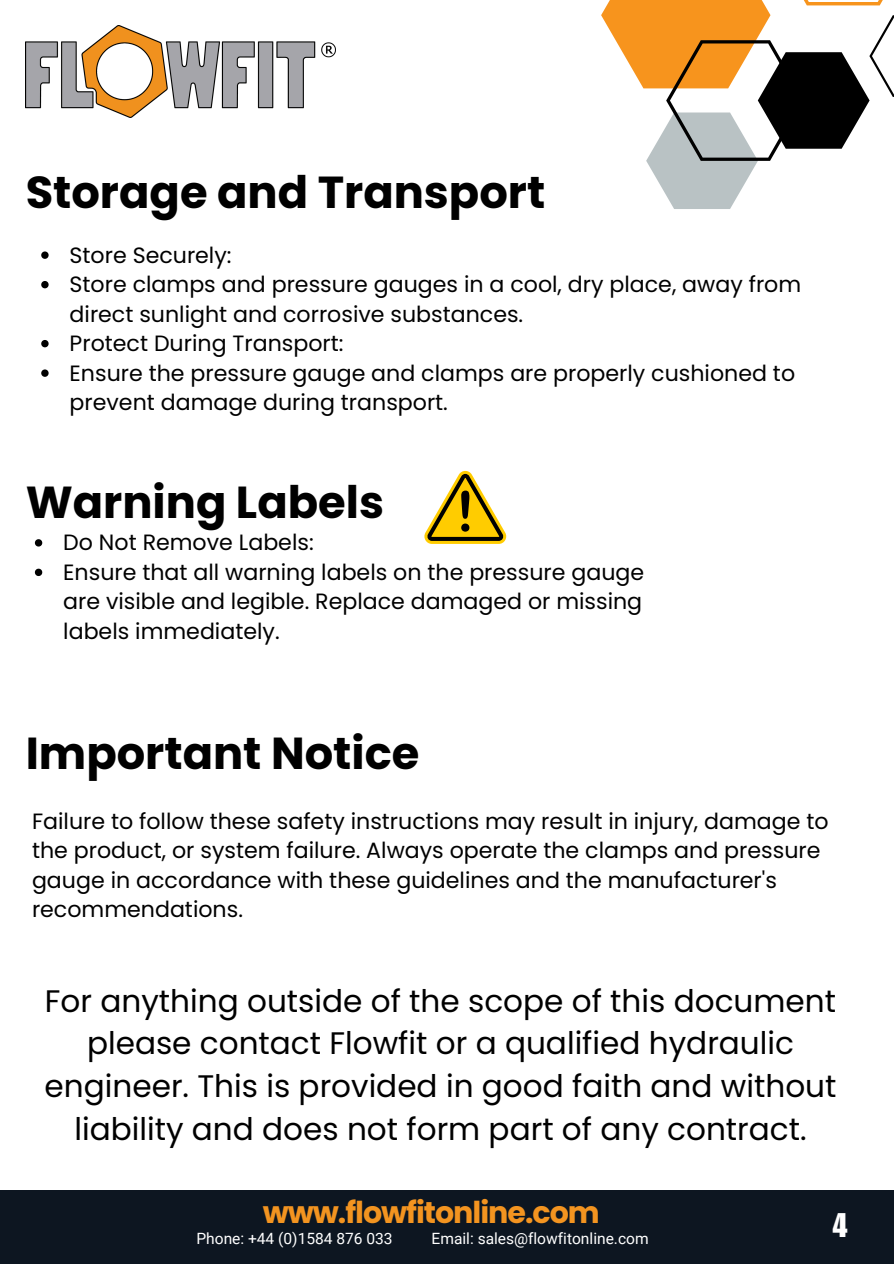
<style>
.page{position:relative;width:894px;height:1264px;background:#fff}
.page>*{position:absolute;margin:0;border:0;box-sizing:border-box;transform-origin:0 0}
.t1{font:700 44.7px "Poppins";color:#000}
.t2{font:33.3px "Impact LT Std";color:#fff}
.t3{font:31.05px/42.8px "Poppins";color:#000;text-align:center}
.t4{font:700 30.15px "Poppins";letter-spacing:-.035em;color:#f39420}
.t5{font:22.05px/29.5px "Poppins";color:#000}
.t6{font:15.6px "Roboto";color:#fff}
</style>
<div class="page">
<svg style="left:601px;top:0;width:292px;height:209px"></svg>
<img style="left:26px;top:26px;width:309px;height:91px">
<div style="left:0;top:1190px;width:893px;height:73px;background:#0d1621"></div>
<svg style="left:424px;top:470px;width:83px;height:74px"></svg>
<svg style="left:41px;top:251px;width:8px;height:8px"></svg>
<svg style="left:41px;top:281px;width:8px;height:7px"></svg>
<svg style="left:41px;top:340px;width:8px;height:7px"></svg>
<svg style="left:41px;top:369px;width:8px;height:8px"></svg>
<svg style="left:35px;top:539px;width:7px;height:7px"></svg>
<svg style="left:35px;top:568px;width:7px;height:8px"></svg>
<p class="t1" style="left:26px;top:161px;width:521px">Storage and Transport</p>
<p class="t5" style="left:70px;top:240px;width:163px">Store Securely:</p>
<h1 class="t5" style="left:70px;top:269px;width:732px">Store clamps and pressure gauges in a cool, dry place, away from direct sunlight and corrosive substances.</h1>
<p class="t5" style="left:70px;top:328px;width:275px">Protect During Transport:</p>
<p class="t5" style="left:70px;top:358px;width:726px">Ensure the pressure gauge and clamps are properly cushioned to prevent damage during transport.</p>
<h4 class="t1" style="left:26px;top:471px;width:360px">Warning Labels</h4>
<p class="t5" style="left:63px;top:527px;width:252px">Do Not Remove Labels:</p>
<h2 class="t5" style="left:63px;top:557px;width:582px;text-align:justify">Ensure that all warning labels on the pressure gauge are visible and legible. Replace damaged or missing labels immediately.</h2>
<p class="t1" style="left:26px;top:722px;width:395px">Important Notice</p>
<h1 class="t5" style="left:32px;top:806px;width:797px">Failure to follow these safety instructions may result in injury, damage to the product, or system failure. Always operate the clamps and pressure gauge in accordance with these guidelines and the manufacturer's recommendations.</h1>
<p class="t3" style="left:45px;top:979px;width:793px">For anything outside of the scope of this document please contact Flowfit or a qualified hydraulic engineer. This is provided in good faith and without liability and does not form part of any contract.</p>
<p class="t4" style="left:263px;top:1190px;width:338px">www.flowfitonline.com</p>
<p class="t6" style="left:196px;top:1229px;width:198px">Phone: +44 (0)1584 876 033</p>
<p class="t6" style="left:431px;top:1229px;width:218px">Email: sales@flowfitonline.com</p>
<h1 class="t2" style="left:832px;top:1212px;width:17px">4</h1>
</div>
